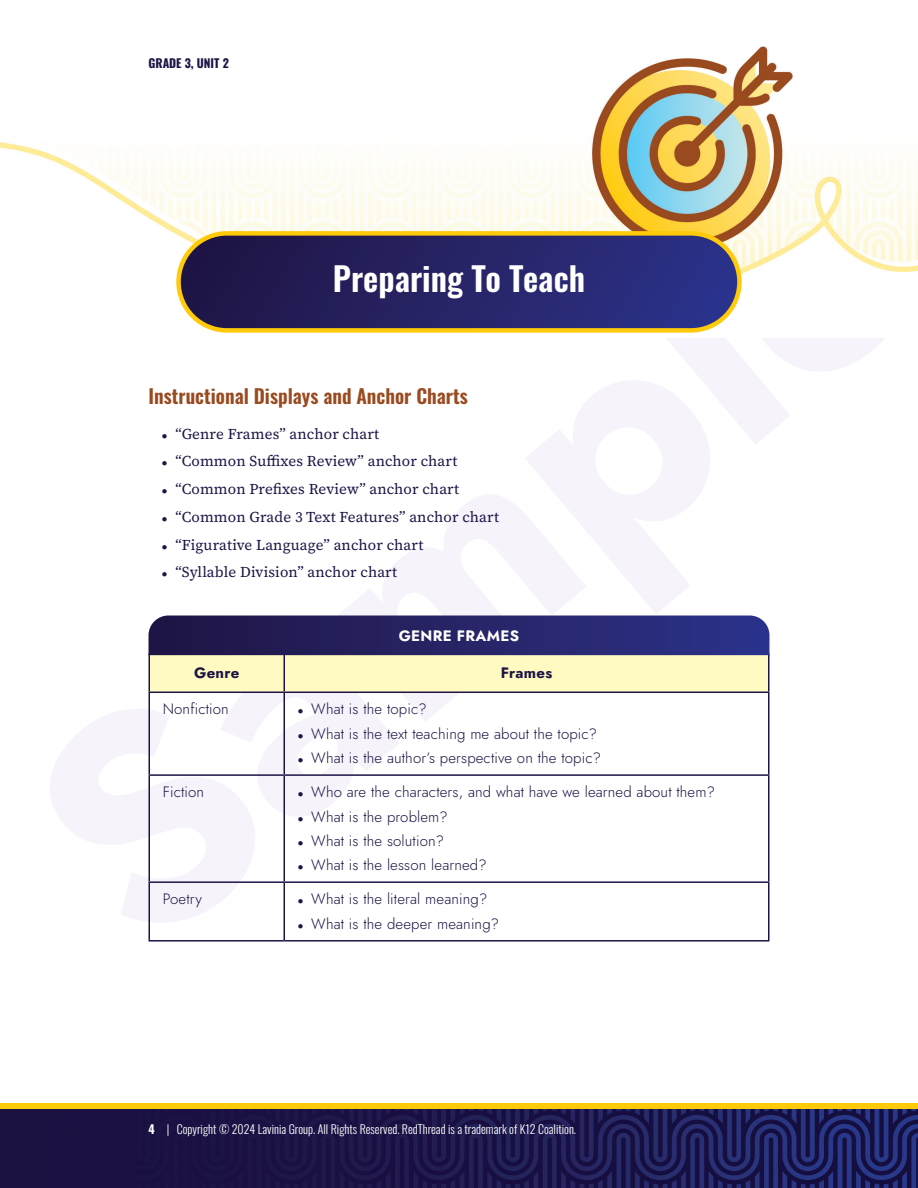
<style>
.page{position:relative;width:918px;height:1188px;background:#fff}
.page>*{position:absolute;margin:0;border:0;box-sizing:border-box;transform-origin:0 0}
.t1{font:600 33px "Oswald";color:#fff}
.t2{font:600 19.5px "Oswald";color:#994a1f}
.t3{font:15px/24.3px "Jost";letter-spacing:.01em;color:#1d1445}
.t4{font:15px/27.8px "Source Serif 418 pt";letter-spacing:.01em;color:#1d1445}
.t5{font:15px "Jost";letter-spacing:.02em;color:#fff}
.t6{font:300 12px "Oswald";color:#fff}
.t7{font:700 12px "Oswald";color:#1d1445}
.s1{font-weight:700}
</style>
<div class="page">
<img style="left:0;top:1109px;width:918px;height:79px">
<div style="left:0;top:1103px;width:918px;height:6px;background:#feca0a"></div>
<img style="left:0;top:46px;width:918px;height:282px">
<div style="left:179px;top:233px;width:560px;height:97px;background:linear-gradient(to right,#231842,#2e3489);border-radius:49px"></div>
<div style="left:176px;top:231px;width:566px;height:102px;border:4px solid #feca0a;border-radius:49px"></div>
<hr style="left:284px;top:693px;width:1px;height:81px;background:#1d1445">
<hr style="left:148px;top:774px;width:136px;height:2px;background:#1d1445">
<hr style="left:284px;top:774px;width:486px;height:2px;background:#1d1445">
<hr style="left:284px;top:776px;width:1px;height:105px;background:#1d1445">
<hr style="left:148px;top:881px;width:136px;height:2px;background:#1d1445">
<hr style="left:284px;top:881px;width:486px;height:2px;background:#1d1445">
<hr style="left:284px;top:883px;width:1px;height:57px;background:#1d1445">
<hr style="left:148px;top:940px;width:136px;height:2px;background:#1d1445">
<hr style="left:284px;top:940px;width:486px;height:2px;background:#1d1445">
<hr style="left:148px;top:653px;width:136px;height:2px;background:#1d1445">
<hr style="left:148px;top:655px;width:2px;height:37px;background:#1d1445">
<hr style="left:284px;top:653px;width:486px;height:2px;background:#1d1445">
<hr style="left:768px;top:655px;width:2px;height:37px;background:#1d1445">
<hr style="left:284px;top:692px;width:486px;height:1px;background:#1d1445">
<hr style="left:768px;top:693px;width:2px;height:81px;background:#1d1445">
<hr style="left:768px;top:776px;width:2px;height:105px;background:#1d1445">
<hr style="left:768px;top:883px;width:2px;height:57px;background:#1d1445">
<hr style="left:148px;top:692px;width:136px;height:1px;background:#1d1445">
<hr style="left:148px;top:693px;width:2px;height:81px;background:#1d1445">
<hr style="left:148px;top:776px;width:2px;height:105px;background:#1d1445">
<hr style="left:148px;top:883px;width:2px;height:57px;background:#1d1445">
<svg style="left:149px;top:616px;width:620px;height:76px;background:#8d8a91"></svg>
<p class="t7" style="left:148px;top:57px;width:82px">GRADE 3, UNIT 2</p>
<h1 class="t1" style="left:333px;top:261px;width:254px">Preparing To Teach</h1>
<h2 class="t2" style="left:148px;top:386px;width:321px">Instructional Displays and Anchor Charts</h2>
<p class="t4" style="left:176px;top:419px;width:325px">“Genre Frames” anchor chart<br>“Common Suffixes Review” anchor chart “Common Prefixes Review” anchor chart “Common Grade 3 Text Features” anchor chart “Figurative Language” anchor chart<br>“Syllable Division” anchor chart</p>
<p class="t5" style="left:399px;top:625px;width:122px">GENRE FRAMES</p>
<p class="t3" style="left:194px;top:660px;width:47px">Genre</p>
<p class="t3" style="left:501px;top:660px;width:53px">Frames</p>
<p class="t3" style="left:163px;top:697px;width:68px">Nonfiction</p>
<p class="t3" style="left:311px;top:697px;width:291px">What is the topic?<br>What is the text teaching me about the topic?<br>What is the author’s perspective on the topic?</p>
<p class="t3" style="left:163px;top:780px;width:43px">Fiction</p>
<p class="t3" style="left:311px;top:780px;width:405px">Who are the characters, and what have we learned about them?<br>What is the problem?<br>What is the solution?<br>What is the lesson learned?</p>
<p class="t3" style="left:163px;top:887px;width:41px">Poetry</p>
<p class="t3" style="left:311px;top:887px;width:189px">What is the literal meaning?<br>What is the deeper meaning?</p>
<p class="t6" style="left:148px;top:1118px;width:429px"><span class="s1">4</span> | Copyright © 2024 Lavinia Group. All Rights Reserved. RedThread is a trademark of K12 Coalition.</p>
</div>
